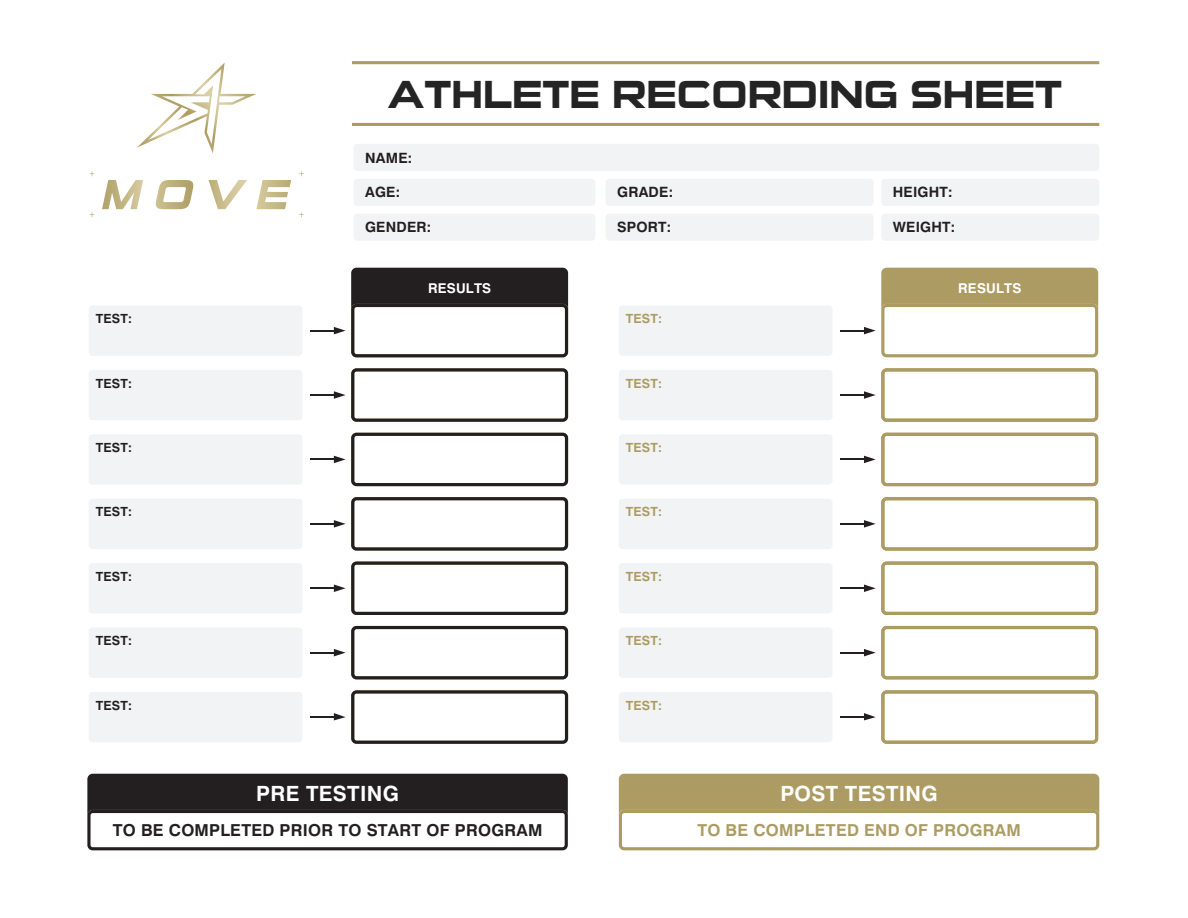
<style>
.page{position:relative;width:1188px;height:918px;background:#fff}
.page>*{position:absolute;margin:0;border:0;box-sizing:border-box;transform-origin:0 0}
.t1{font:700 39.45px "Sui Generis Rg";color:#242424}
.t2{font:700 21px "Swiss 721 BT";letter-spacing:.015em;color:#fff}
.t3{font:700 16.5px "Swiss 721 BT";letter-spacing:.015em;color:#231f20}
.t4{font:700 16.5px "Swiss 721 BT";letter-spacing:.015em;color:#ac9c63}
.t5{font:700 14.25px "Swiss 721 BT";letter-spacing:.015em;color:#231f20}
.t6{font:700 13.5px "Swiss 721 BT";letter-spacing:.015em;color:#fff}
.t7{font:700 12.6px "Swiss 721 BT";letter-spacing:.015em;color:#231f20}
.t8{font:700 12.6px "Swiss 721 BT";letter-spacing:.015em;color:#ac9c63}
</style>
<div class="page">
<hr style="left:352px;top:61px;width:747px;height:3px;background:#ac9c63">
<hr style="left:352px;top:123px;width:747px;height:3px;background:#ac9c63">
<svg style="left:137px;top:63px;width:119px;height:90px"></svg>
<svg style="left:89px;top:171px;width:215px;height:46px"></svg>
<div style="left:89px;top:305px;width:213px;height:51px;background:#f2f3f4;border-radius:4px"></div>
<div style="left:89px;top:370px;width:213px;height:50px;background:#f2f3f4;border-radius:4px"></div>
<div style="left:89px;top:434px;width:213px;height:51px;background:#f2f3f4;border-radius:4px"></div>
<div style="left:89px;top:499px;width:213px;height:50px;background:#f2f3f4;border-radius:4px"></div>
<div style="left:89px;top:563px;width:213px;height:50px;background:#f2f3f4;border-radius:4px"></div>
<div style="left:89px;top:628px;width:213px;height:50px;background:#f2f3f4;border-radius:4px"></div>
<div style="left:89px;top:692px;width:213px;height:50px;background:#f2f3f4;border-radius:4px"></div>
<div style="left:351px;top:304px;width:217px;height:53px;border:3px solid #231f20;border-radius:4px"></div>
<div style="left:351px;top:368px;width:217px;height:54px;border:3px solid #231f20;border-radius:4px"></div>
<div style="left:351px;top:433px;width:217px;height:53px;border:3px solid #231f20;border-radius:4px"></div>
<div style="left:351px;top:497px;width:217px;height:54px;border:3px solid #231f20;border-radius:4px"></div>
<div style="left:351px;top:562px;width:217px;height:53px;border:3px solid #231f20;border-radius:4px"></div>
<div style="left:351px;top:626px;width:217px;height:53px;border:3px solid #231f20;border-radius:4px"></div>
<div style="left:351px;top:690px;width:217px;height:54px;border:3px solid #231f20;border-radius:4px"></div>
<svg style="left:310px;top:327px;width:36px;height:7px"></svg>
<svg style="left:310px;top:649px;width:36px;height:7px"></svg>
<svg style="left:310px;top:391px;width:36px;height:8px"></svg>
<svg style="left:310px;top:713px;width:36px;height:7px"></svg>
<svg style="left:310px;top:456px;width:36px;height:7px"></svg>
<svg style="left:310px;top:585px;width:36px;height:7px"></svg>
<svg style="left:310px;top:520px;width:36px;height:8px"></svg>
<div style="left:619px;top:305px;width:214px;height:51px;background:#f2f3f4;border-radius:4px"></div>
<div style="left:619px;top:370px;width:214px;height:50px;background:#f2f3f4;border-radius:4px"></div>
<div style="left:619px;top:434px;width:214px;height:51px;background:#f2f3f4;border-radius:4px"></div>
<div style="left:619px;top:499px;width:214px;height:50px;background:#f2f3f4;border-radius:4px"></div>
<div style="left:619px;top:563px;width:214px;height:50px;background:#f2f3f4;border-radius:4px"></div>
<div style="left:619px;top:628px;width:214px;height:50px;background:#f2f3f4;border-radius:4px"></div>
<div style="left:619px;top:692px;width:214px;height:50px;background:#f2f3f4;border-radius:4px"></div>
<div style="left:881px;top:304px;width:217px;height:53px;border:3px solid #ac9c63;border-radius:4px"></div>
<div style="left:881px;top:368px;width:217px;height:54px;border:3px solid #ac9c63;border-radius:4px"></div>
<div style="left:881px;top:433px;width:217px;height:53px;border:3px solid #ac9c63;border-radius:4px"></div>
<div style="left:881px;top:497px;width:217px;height:54px;border:3px solid #ac9c63;border-radius:4px"></div>
<div style="left:881px;top:562px;width:217px;height:53px;border:3px solid #ac9c63;border-radius:4px"></div>
<div style="left:881px;top:626px;width:217px;height:53px;border:3px solid #ac9c63;border-radius:4px"></div>
<div style="left:881px;top:690px;width:217px;height:54px;border:3px solid #ac9c63;border-radius:4px"></div>
<svg style="left:841px;top:327px;width:35px;height:7px"></svg>
<svg style="left:841px;top:649px;width:35px;height:7px"></svg>
<svg style="left:841px;top:391px;width:35px;height:8px"></svg>
<svg style="left:841px;top:713px;width:35px;height:7px"></svg>
<svg style="left:841px;top:456px;width:35px;height:7px"></svg>
<svg style="left:841px;top:585px;width:35px;height:7px"></svg>
<svg style="left:841px;top:520px;width:35px;height:8px"></svg>
<svg style="left:881px;top:268px;width:217px;height:41px;background:#b0a06a"></svg>
<svg style="left:351px;top:268px;width:217px;height:41px;background:#2d292a"></svg>
<div style="left:354px;top:144px;width:745px;height:27px;background:#f2f3f4;border-radius:4px"></div>
<div style="left:354px;top:179px;width:241px;height:27px;background:#f2f3f4;border-radius:4px"></div>
<div style="left:354px;top:214px;width:241px;height:27px;background:#f2f3f4;border-radius:4px"></div>
<div style="left:606px;top:179px;width:268px;height:27px;background:#f2f3f4;border-radius:4px"></div>
<div style="left:606px;top:214px;width:268px;height:27px;background:#f2f3f4;border-radius:4px"></div>
<div style="left:881px;top:179px;width:218px;height:27px;background:#f2f3f4;border-radius:4px"></div>
<div style="left:881px;top:214px;width:218px;height:27px;background:#f2f3f4;border-radius:4px"></div>
<div style="left:619px;top:810px;width:480px;height:40px;border:3px solid #ac9c63;border-radius:4px"></div>
<svg style="left:619px;top:774px;width:480px;height:41px;background:#b0a06a"></svg>
<div style="left:87px;top:810px;width:481px;height:40px;border:3px solid #231f20;border-radius:4px"></div>
<svg style="left:87px;top:774px;width:481px;height:41px;background:#2d2a2a"></svg>
<h1 class="t1" style="left:388px;top:71px;width:676px">ATHLETE RECORDING SHEET</h1>
<p class="t5" style="left:365px;top:149px;width:49px">NAME:</p>
<p class="t5" style="left:365px;top:184px;width:37px">AGE:</p>
<p class="t5" style="left:365px;top:219px;width:68px">GENDER:</p>
<p class="t5" style="left:617px;top:184px;width:57px">GRADE:</p>
<p class="t5" style="left:617px;top:219px;width:56px">SPORT:</p>
<p class="t5" style="left:893px;top:184px;width:61px">HEIGHT:</p>
<p class="t5" style="left:893px;top:219px;width:64px">WEIGHT:</p>
<p class="t6" style="left:428px;top:280px;width:65px">RESULTS</p>
<p class="t6" style="left:958px;top:280px;width:65px">RESULTS</p>
<p class="t7" style="left:96px;top:311px;width:38px">TEST:</p>
<p class="t8" style="left:626px;top:311px;width:38px">TEST:</p>
<p class="t7" style="left:96px;top:375px;width:38px">TEST:</p>
<p class="t8" style="left:626px;top:375px;width:38px">TEST:</p>
<p class="t7" style="left:96px;top:440px;width:38px">TEST:</p>
<p class="t8" style="left:626px;top:440px;width:38px">TEST:</p>
<p class="t7" style="left:96px;top:504px;width:38px">TEST:</p>
<p class="t8" style="left:626px;top:504px;width:38px">TEST:</p>
<p class="t7" style="left:96px;top:569px;width:38px">TEST:</p>
<p class="t8" style="left:626px;top:569px;width:38px">TEST:</p>
<p class="t7" style="left:96px;top:633px;width:38px">TEST:</p>
<p class="t8" style="left:626px;top:633px;width:38px">TEST:</p>
<p class="t7" style="left:96px;top:697px;width:38px">TEST:</p>
<p class="t8" style="left:626px;top:697px;width:38px">TEST:</p>
<h2 class="t2" style="left:256px;top:781px;width:144px">PRE TESTING</h2>
<p class="t3" style="left:113px;top:820px;width:431px">TO BE COMPLETED PRIOR TO START OF PROGRAM</p>
<h2 class="t2" style="left:780px;top:781px;width:159px">POST TESTING</h2>
<p class="t4" style="left:697px;top:820px;width:325px">TO BE COMPLETED END OF PROGRAM</p>
</div>
